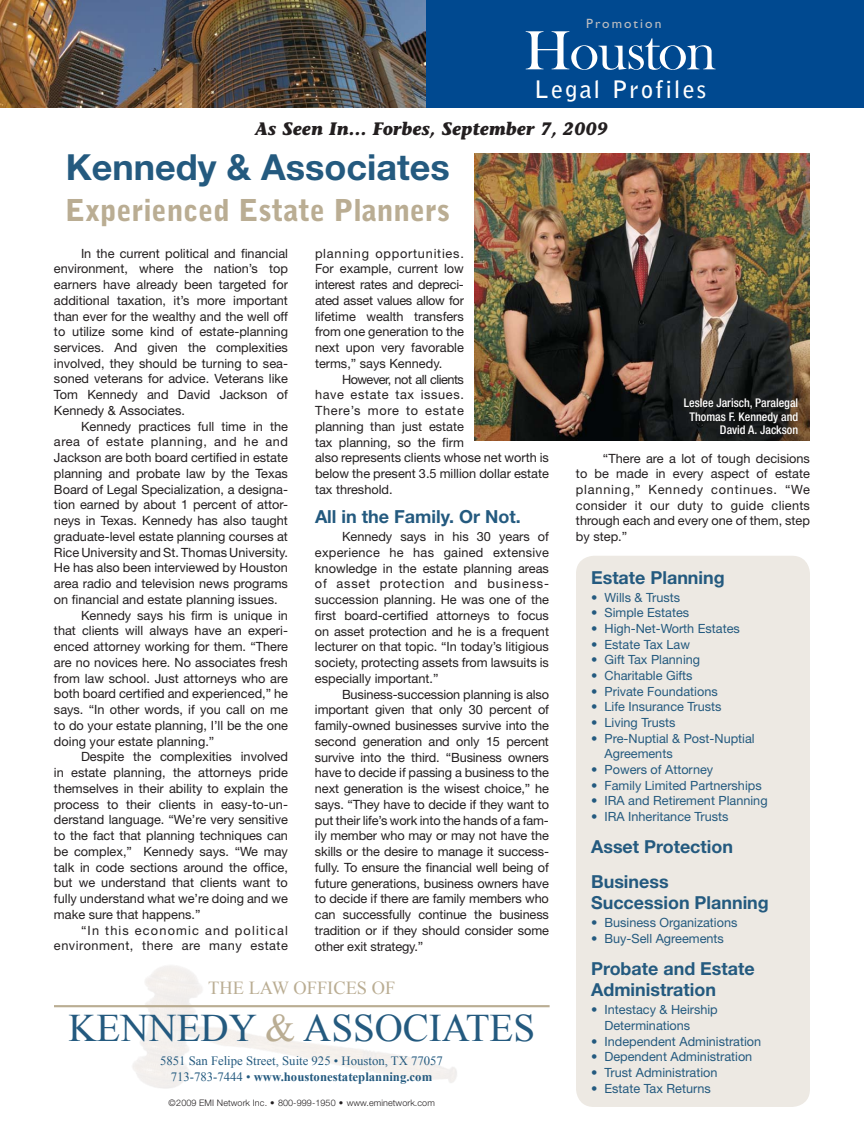
<style>
.page{position:relative;width:864px;height:1134px;background:#fff}
.page>*{position:absolute;margin:0;border:0;box-sizing:border-box;transform-origin:0 0}
.t1{font:57px "Baskerville Old Fac D";letter-spacing:-.02em;color:#fff}
.t2{font:39px "Times New Roman";color:#245a7f}
.t3{font:700 36px "Helvetica Neue";color:#245a7f}
.t4{font:900 30px "Bell Gothic Std";color:#baad93}
.t5{font:700 24px "Bell Gothic";letter-spacing:.09em;color:#fff}
.t6{font:18.45px "Times New Roman";color:#baad93}
.t7{font:italic 700 18px "Stone Informal";color:#231f20}
.t8{font:700 18px "Helvetica Neue";color:#245a7f}
.t9{font:700 17.85px/34.3px "Helvetica Neue";color:#245a7f}
.t10{font:13.5px "Gill Sans";letter-spacing:.15em;color:#bcbdc0}
.t11{font:12.75px/15.8px "Helvetica Neue";color:#231f20;text-align:justify}
.t12{font:12.75px/15.6px "Helvetica Neue";color:#245a7f}
.t13{font:12.75px/15.3px "Times New Roman";color:#245a7f;text-align:center}
.t14{font:12.75px "Helvetica Neue";letter-spacing:.04em;color:#231f20}
.t15{font:12.75px "Helvetica Neue";letter-spacing:.09em;color:#231f20}
.t16{font:500 condensed 12px/13.5px "Helvetica Neue";color:#fff;text-align:right}
.t17{font:300 9px "Helvetica Neue";letter-spacing:.01em;color:#231f20}
.s1{color:#baad93}
.s2{font-weight:700}
</style>
<div class="page">
<img style="left:475px;top:153px;width:335px;height:287px">
<div style="left:423px;top:0;width:441px;height:108px;background:#004990"></div>
<img style="left:0;top:0;width:425px;height:108px">
<div style="left:576px;top:556px;width:234px;height:551px;background:#ede9e3;border-radius:18px"></div>
<hr style="left:54px;top:1005px;width:496px;height:2px;background:#baad93">
<div style="left:676px;top:390px;width:130px;height:52px;background:#231f20;opacity:.75"></div>
<p class="t10" style="left:586px;top:16px;width:77px">Promotion</p>
<h1 class="t1" style="left:524px;top:19px;width:193px">Houston</h1>
<h3 class="t5" style="left:534px;top:75px;width:173px">Legal Profiles</h3>
<h3 class="t7" style="left:255px;top:118px;width:355px">As Seen In… Forbes, September 7, 2009</h3>
<h3 class="t3" style="left:66px;top:145px;width:385px">Kennedy &amp; Associates</h3>
<h3 class="t4" style="left:65px;top:193px;width:386px">Experienced Estate Planners</h3>
<p class="t11" style="left:54px;top:245px;width:236px;text-indent:27px">In the current political and financial environment, where the nation’s top earners have already been targeted for additional taxation, it’s more important than ever for the wealthy and the well off to utilize some kind of estate-planning services. And given the complexities involved, they should be turning to sea&shy;soned veterans for advice. Veterans like Tom Kennedy and David Jackson of Kennedy &amp; Associates.</p>
<p class="t11" style="left:81px;top:418px;width:209px">Kennedy practices full time in the</p>
<p class="t14" style="left:54px;top:434px;width:236px">area of estate planning, and he and</p>
<p class="t11" style="left:54px;top:450px;width:235px">Jackson are both board certified in estate</p>
<p class="t11" style="left:54px;top:465px;width:236px">planning and probate law by the Texas</p>
<p class="t11" style="left:54px;top:481px;width:236px">Board of Legal Specialization, a designa-</p>
<p class="t11" style="left:54px;top:497px;width:236px">tion earned by about 1 percent of attor-</p>
<p class="t11" style="left:54px;top:513px;width:236px">neys in Texas. Kennedy has also taught</p>
<p class="t11" style="left:54px;top:528px;width:235px">graduate-level estate planning courses at</p>
<p class="t11" style="left:54px;top:544px;width:236px">Rice University and St. Thomas University.</p>
<p class="t11" style="left:54px;top:560px;width:236px">He has also been interviewed by Houston</p>
<p class="t11" style="left:54px;top:576px;width:235px">area radio and television news programs</p>
<p class="t11" style="left:54px;top:591px;width:225px">on financial and estate planning issues.</p>
<p class="t11" style="left:81px;top:607px;width:208px">Kennedy says his firm is unique in</p>
<p class="t11" style="left:54px;top:623px;width:235px">that clients will always have an experi-</p>
<p class="t11" style="left:54px;top:639px;width:236px">enced attorney working for them. “There</p>
<p class="t11" style="left:54px;top:654px;width:236px">are no novices here. No associates fresh</p>
<p class="t11" style="left:54px;top:670px;width:235px">from law school. Just attorneys who are</p>
<p class="t11" style="left:54px;top:686px;width:236px">both board certified and experienced,” he</p>
<p class="t11" style="left:54px;top:702px;width:236px">says. “In other words, if you call on me</p>
<p class="t11" style="left:54px;top:717px;width:235px">to do your estate planning, I’ll be the one</p>
<p class="t11" style="left:54px;top:733px;width:162px">doing your estate planning.”</p>
<p class="t11" style="left:81px;top:749px;width:208px">Despite the complexities involved</p>
<p class="t11" style="left:54px;top:765px;width:236px">in estate planning, the attorneys pride</p>
<p class="t11" style="left:54px;top:780px;width:235px">themselves in their ability to explain the</p>
<p class="t11" style="left:54px;top:796px;width:235px">process to their clients in easy-to-un-</p>
<p class="t11" style="left:54px;top:812px;width:235px">derstand language. “We’re very sensitive</p>
<p class="t11" style="left:54px;top:828px;width:235px">to the fact that planning techniques can</p>
<p class="t11" style="left:54px;top:843px;width:235px">be complex,” Kennedy says. “We may</p>
<p class="t11" style="left:54px;top:859px;width:235px">talk in code sections around the office,</p>
<p class="t11" style="left:54px;top:875px;width:235px">but we understand that clients want to</p>
<p class="t11" style="left:54px;top:891px;width:236px">fully understand what we’re doing and we</p>
<p class="t11" style="left:54px;top:906px;width:148px">make sure that happens.”</p>
<p class="t15" style="left:81px;top:922px;width:208px">“In this economic and political</p>
<p class="t14" style="left:54px;top:938px;width:235px">environment, there are many estate</p>
<p class="t11" style="left:315px;top:245px;width:150px">planning opportunities.<br>For example, current low interest rates and depreci&shy;ated asset values allow for lifetime wealth transfers from one generation to the next upon very favorable terms,” says Kennedy.</p>
<p class="t11" style="left:315px;top:371px;width:235px;text-align:left;text-indent:27px">However, not all clients<br>have estate tax issues.<br>There’s more to estate<br>planning than just estate<br>tax planning, so the firm<br>also represents clients whose net worth is below the present 3.5 million dollar estate tax threshold.</p>
<h3 class="t8" style="left:315px;top:506px;width:207px">All in the Family. Or Not.</h3>
<p class="t11" style="left:315px;top:529px;width:236px;text-indent:27px">Kennedy says in his 30 years of experience he has gained extensive knowledge in the estate planning areas of asset protection and business&shy;succession planning. He was one of the first board-certified attorneys to focus on asset protection and he is a frequent lecturer on that topic. “In today’s litigious society, protecting assets from lawsuits is especially important.”</p>
<p class="t11" style="left:315px;top:686px;width:236px;text-indent:27px">Business-succession planning is also important given that only 30 percent of family-owned businesses survive into the second generation and only 15 percent survive into the third. “Business owners have to decide if passing a business to the next generation is the wisest choice,” he says. “They have to decide if they want to put their life’s work into the hands of a fam&shy;ily member who may or may not have the skills or the desire to manage it success&shy;fully. To ensure the financial well being of future generations, business owners have to decide if there are family members who can successfully continue the business tradition or if they should consider some other exit strategy.”</p>
<h3 class="t6" style="left:208px;top:977px;width:189px">THE LAW OFFICES OF</h3>
<h2 class="t2" style="left:68px;top:1005px;width:468px">KENNEDY <span class="s1">&amp;</span> ASSOCIATES</h2>
<p class="t13" style="left:160px;top:1053px;width:284px">5851 SAN FELIPE STREET, SUITE 925 • HOUSTON, TX 77057<br>713-783-7444 • <span class="s2">www.houstonestateplanning.com</span></p>
<p class="t17" style="left:169px;top:1098px;width:268px">©2009 EMI Network Inc. • 800-999-1950 • www.eminetwork.com</p>
<p class="t16" style="left:684px;top:396px;width:116px">Leslee Jarisch, Paralegal<br>Thomas F. Kennedy and<br>David A. Jackson</p>
<p class="t11" style="left:576px;top:450px;width:236px;text-indent:27px">“There are a lot of tough decisions to be made in every aspect of estate planning,” Kennedy continues. “We consider it our duty to guide clients through each and every one of them, step by step.”</p>
<h3 class="t9" style="left:591px;top:560px;width:135px">Estate Planning</h3>
<p class="t12" style="left:591px;top:589px;width:91px">• Wills &amp; Trusts</p>
<p class="t12" style="left:591px;top:605px;width:100px">• Simple Estates</p>
<p class="t12" style="left:591px;top:620px;width:150px">• High-Net-Worth Estates</p>
<p class="t12" style="left:591px;top:636px;width:100px">• Estate Tax Law</p>
<p class="t12" style="left:591px;top:652px;width:111px">• Gift Tax Planning</p>
<p class="t12" style="left:591px;top:667px;width:103px">• Charitable Gifts</p>
<p class="t12" style="left:591px;top:683px;width:128px">• Private Foundations</p>
<p class="t12" style="left:591px;top:699px;width:132px">• Life Insurance Trusts</p>
<p class="t12" style="left:591px;top:714px;width:86px">• Living Trusts</p>
<p class="t12" style="left:605px;top:730px;width:152px;text-indent:-13px">• Pre-Nuptial &amp; Post-Nuptial<br>Agreements</p>
<p class="t12" style="left:591px;top:761px;width:124px">• Powers of Attorney</p>
<p class="t12" style="left:591px;top:777px;width:172px">• Family Limited Partnerships</p>
<p class="t12" style="left:591px;top:793px;width:178px">• IRA and Retirement Planning</p>
<p class="t12" style="left:591px;top:808px;width:139px">• IRA Inheritance Trusts</p>
<h3 class="t9" style="left:591px;top:829px;width:143px">Asset Protection<br>Business</h3>
<h3 class="t9" style="left:591px;top:885px;width:179px">Succession Planning</h3>
<p class="t12" style="left:591px;top:914px;width:148px">• Business Organizations</p>
<p class="t12" style="left:591px;top:930px;width:134px">• Buy-Sell Agreements</p>
<h3 class="t9" style="left:591px;top:957px;width:165px;line-height:21.5px">Probate and Estate<br>Administration</h3>
<p class="t12" style="left:605px;top:1002px;width:115px;text-indent:-13px">• Intestacy &amp; Heirship<br>Determinations</p>
<p class="t12" style="left:591px;top:1033px;width:172px">• Independent Administration</p>
<p class="t12" style="left:591px;top:1049px;width:163px">• Dependent Administration</p>
<p class="t12" style="left:591px;top:1064px;width:128px">• Trust Administration</p>
<p class="t12" style="left:591px;top:1080px;width:121px">• Estate Tax Returns</p>
</div>
